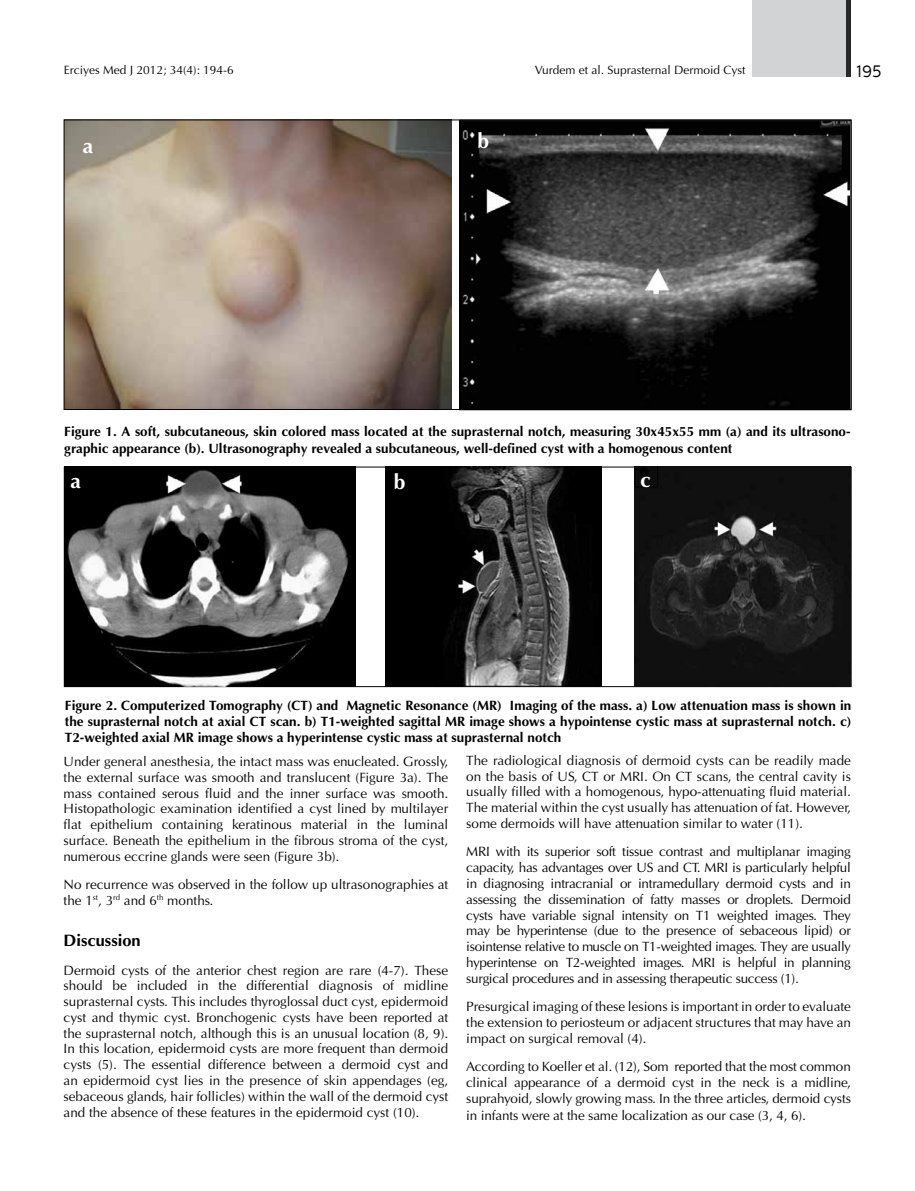
<style>
.page{position:relative;width:915px;height:1191px;background:#fff}
.page>*{position:absolute;margin:0;border:0;box-sizing:border-box;transform-origin:0 0}
.t1{font:21px "Optima Bold Tr";color:#fff}
.t2{font:16.5px "Optima Bold Tr";color:#000}
.t3{font:16.5px "Centrale Sans";color:#000}
.t4{font:13.5px/15.8px "Optima Normal Tr";color:#000;text-align:justify}
.t5{font:13.5px/16.2px "Optima Bold Tr";color:#000}
.t6{font:12px "Optima Normal Tr";color:#000}
</style>
<div class="page">
<div style="left:752px;top:0;width:98px;height:77px;background:#d1d3d4"></div>
<hr style="left:846px;top:0;width:4px;height:77px;background:#292829">
<img style="left:66px;top:122px;width:385px;height:286px">
<img style="left:461px;top:122px;width:388px;height:286px">
<div style="left:459px;top:120px;width:392px;height:290px;border:1px solid #000"></div>
<img style="left:634px;top:467px;width:216px;height:220px">
<img style="left:385px;top:467px;width:216px;height:220px">
<img style="left:64px;top:467px;width:292px;height:220px">
<p class="t6" style="left:64px;top:62px;width:171px">Erciyes Med J 2012; 34(4): 194-6</p>
<p class="t6" style="left:534px;top:62px;width:212px">Vurdem et al. Suprasternal Dermoid Cyst</p>
<p class="t3" style="left:856px;top:62px;width:26px">195</p>
<h1 class="t1" style="left:83px;top:132px;width:12px">a</h1>
<h1 class="t1" style="left:477px;top:128px;width:13px">b</h1>
<p class="t5" style="left:64px;top:423px;width:787px">Figure 1. A soft, subcutaneous, skin colored mass located at the suprasternal notch, measuring 30x45x55 mm (a) and its ultrasono&shy;graphic appearance (b). Ultrasonography revealed a subcutaneous, well-defined cyst with a homogenous content</p>
<h1 class="t1" style="left:70px;top:468px;width:12px">a</h1>
<h1 class="t1" style="left:394px;top:469px;width:13px">b</h1>
<h1 class="t1" style="left:639px;top:467px;width:12px">c</h1>
<p class="t5" style="left:65px;top:696px;width:787px;text-align:justify">Figure 2. Computerized Tomography (CT) and Magnetic Resonance (MR) Imaging of the mass. a) Low attenuation mass is shown in the suprasternal notch at axial CT scan. b) T1-weighted sagittal MR image shows a hypointense cystic mass at suprasternal notch. c)<br>T2-weighted axial MR image shows a hyperintense cystic mass at suprasternal notch</p>
<p class="t4" style="left:64px;top:753px;width:386px">Under general anesthesia, the intact mass was enucleated. Grossly, the external surface was smooth and translucent (Figure 3a). The mass contained serous fluid and the inner surface was smooth.<br>Histopathologic examination identified a cyst lined by multilayer flat epithelium containing keratinous material in the luminal surface. Beneath the epithelium in the fibrous stroma of the cyst, numerous eccrine glands were seen (Figure 3b).</p>
<p class="t4" style="left:64px;top:876px;width:386px">No recurrence was observed in the follow up ultrasonographies at the 1<sup>st</sup>, 3<sup>rd</sup> and 6<sup>th</sup> months.</p>
<p class="t2" style="left:64px;top:930px;width:79px">Discussion</p>
<p class="t4" style="left:64px;top:962px;width:386px">Dermoid cysts of the anterior chest region are rare (4-7). These should be included in the differential diagnosis of midline suprasternal cysts. This includes thyroglossal duct cyst, epidermoid cyst and thymic cyst. Bronchogenic cysts have been reported at the suprasternal notch, although this is an unusual location (8, 9).<br>In this location, epidermoid cysts are more frequent than dermoid cysts (5). The essential difference between a dermoid cyst and an epidermoid cyst lies in the presence of skin appendages (eg, sebaceous glands, hair follicles) within the wall of the dermoid cyst and the absence of these features in the epidermoid cyst (10).</p>
<p class="t4" style="left:466px;top:752px;width:386px">The radiological diagnosis of dermoid cysts can be readily made on the basis of US, CT or MRI. On CT scans, the central cavity is usually filled with a homogenous, hypo-attenuating fluid material.<br>The material within the cyst usually has attenuation of fat. However, some dermoids will have attenuation similar to water (11).</p>
<p class="t4" style="left:466px;top:844px;width:386px">MRI with its superior soft tissue contrast and multiplanar imaging capacity, has advantages over US and CT. MRI is particularly helpful in diagnosing intracranial or intramedullary dermoid cysts and in assessing the dissemination of fatty masses or droplets. Dermoid cysts have variable signal intensity on T1 weighted images. They may be hyperintense (due to the presence of sebaceous lipid) or isointense relative to muscle on T1-weighted images. They are usually hyperintense on T2-weighted images. MRI is helpful in planning surgical procedures and in assessing therapeutic success (1).</p>
<p class="t4" style="left:466px;top:998px;width:386px">Presurgical imaging of these lesions is important in order to evaluate the extension to periosteum or adjacent structures that may have an impact on surgical removal (4).</p>
<p class="t4" style="left:466px;top:1058px;width:386px">According to Koeller et al. (12), Som reported that the most common clinical appearance of a dermoid cyst in the neck is a midline, suprahyoid, slowly growing mass. In the three articles, dermoid cysts</p>
<p class="t4" style="left:466px;top:1107px;width:341px">in infants were at the same localization as our case (3, 4, 6).</p>
</div>
